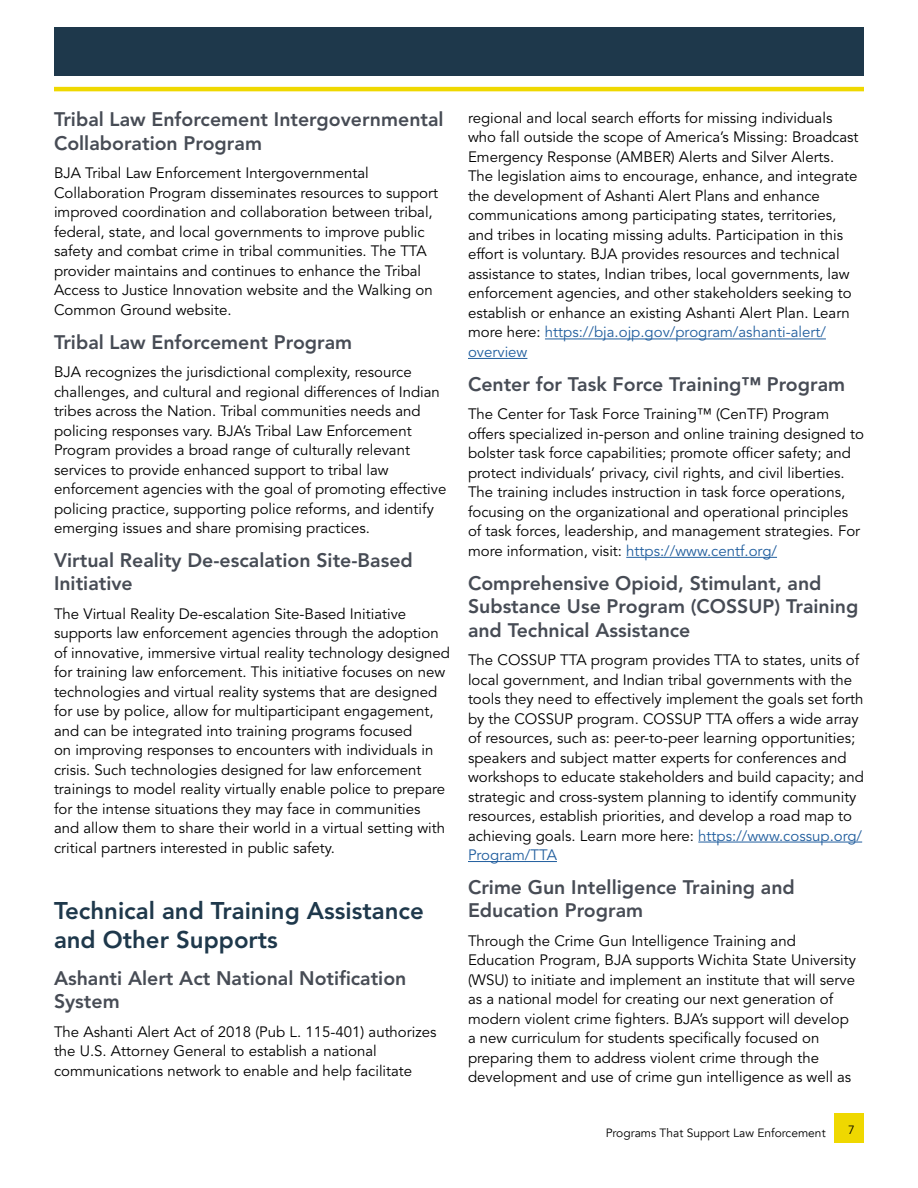
<style>
.page{position:relative;width:918px;height:1188px;background:#fff}
.page>*{position:absolute;margin:0;border:0;box-sizing:border-box;transform-origin:0 0}
.L1_Head{font:800 24px/28.8px "Avenir LT Std";color:#1e384b}
.L2_Head{font:800 19.5px/23.4px "Avenir LT Std";color:#474c55}
.body_text{font:15px/19.5px "Avenir LT Std";color:#000}
.t1{font:12px "Avenir";color:#000}
.s1{color:#215e9e}
</style>
<div class="page">
<div style="left:54px;top:27px;width:810px;height:49px;background:#1e384b"></div>
<hr style="left:54px;top:87px;width:810px;height:4px;background:#efd800">
<div style="left:834px;top:1113px;width:30px;height:30px;background:#efd800"></div>
<hr style="left:545px;top:339px;width:281px;height:1px;background:#215e9e">
<hr style="left:468px;top:358px;width:59px;height:1px;background:#215e9e">
<hr style="left:626px;top:557px;width:151px;height:1px;background:#215e9e">
<hr style="left:698px;top:842px;width:164px;height:1px;background:#215e9e">
<hr style="left:468px;top:861px;width:89px;height:1px;background:#215e9e">
<p class="L2_Head" style="left:54px;top:108px;width:391px">Tribal Law Enforcement Intergovernmental<br>Collaboration Program</p>
<p class="body_text" style="left:54px;top:164px;width:386px">BJA Tribal Law Enforcement Intergovernmental Collaboration Program disseminates resources to support improved coordination and collaboration between tribal, federal, state, and local governments to improve public safety and combat crime in tribal communities. The TTA provider maintains and continues to enhance the Tribal Access to Justice Innovation website and the Walking on Common Ground website.</p>
<p class="L2_Head" style="left:54px;top:330px;width:300px">Tribal Law Enforcement Program</p>
<p class="body_text" style="left:54px;top:363px;width:394px">BJA recognizes the jurisdictional complexity, resource challenges, and cultural and regional differences of Indian tribes across the Nation. Tribal communities needs and policing responses vary. BJA’s Tribal Law Enforcement Program provides a broad range of culturally relevant services to provide enhanced support to tribal law enforcement agencies with the goal of promoting effective policing practice, supporting police reforms, and identify emerging issues and share promising practices.</p>
<p class="L2_Head" style="left:54px;top:549px;width:360px">Virtual Reality De-escalation Site-Based<br>Initiative</p>
<p class="body_text" style="left:54px;top:604px;width:398px">The Virtual Reality De-escalation Site-Based Initiative supports law enforcement agencies through the adoption of innovative, immersive virtual reality technology designed for training law enforcement. This initiative focuses on new technologies and virtual reality systems that are designed for use by police, allow for multiparticipant engagement, and can be integrated into training programs focused<br>on improving responses to encounters with individuals in crisis. Such technologies designed for law enforcement trainings to model reality virtually enable police to prepare for the intense situations they may face in communities<br>and allow them to share their world in a virtual setting with critical partners interested in public safety.</p>
<p class="L1_Head" style="left:54px;top:897px;width:371px">Technical and Training Assistance and Other Supports</p>
<p class="L2_Head" style="left:54px;top:967px;width:354px">Ashanti Alert Act National Notification<br>System</p>
<p class="body_text" style="left:54px;top:1022px;width:384px">The Ashanti Alert Act of 2018 (Pub L. 115-401) authorizes the U.S. Attorney General to establish a national communications network to enable and help facilitate</p>
<p class="body_text" style="left:468px;top:108px;width:392px">regional and local search efforts for missing individuals who fall outside the scope of America’s Missing: Broadcast Emergency Response (AMBER) Alerts and Silver Alerts.<br>The legislation aims to encourage, enhance, and integrate the development of Ashanti Alert Plans and enhance communications among participating states, territories, and tribes in locating missing adults. Participation in this effort is voluntary. BJA provides resources and technical assistance to states, Indian tribes, local governments, law enforcement agencies, and other stakeholders seeking to establish or enhance an existing Ashanti Alert Plan. Learn more here: <span class="s1">https://bja.ojp.gov/program/ashanti-alert/ overview</span></p>
<p class="L2_Head" style="left:468px;top:372px;width:379px">Center for Task Force Training™ Program</p>
<p class="body_text" style="left:468px;top:405px;width:397px">The Center for Task Force Training™ (CenTF) Program offers specialized in-person and online training designed to bolster task force capabilities; promote officer safety; and protect individuals’ privacy, civil rights, and civil liberties.<br>The training includes instruction in task force operations, focusing on the organizational and operational principles of task forces, leadership, and management strategies. For more information, visit: <span class="s1">https://www.centf.org/</span></p>
<p class="L2_Head" style="left:468px;top:571px;width:392px">Comprehensive Opioid, Stimulant, and<br>Substance Use Program (COSSUP) Training and Technical Assistance</p>
<p class="body_text" style="left:468px;top:651px;width:397px">The COSSUP TTA program provides TTA to states, units of local government, and Indian tribal governments with the tools they need to effectively implement the goals set forth by the COSSUP program. COSSUP TTA offers a wide array of resources, such as: peer-to-peer learning opportunities; speakers and subject matter experts for conferences and workshops to educate stakeholders and build capacity; and strategic and cross-system planning to identify community resources, establish priorities, and develop a road map to achieving goals. Learn more here: <span class="s1">https://www.cossup.org/ Program/TTA</span></p>
<p class="L2_Head" style="left:468px;top:876px;width:328px">Crime Gun Intelligence Training and<br>Education Program</p>
<p class="body_text" style="left:468px;top:931px;width:390px">Through the Crime Gun Intelligence Training and Education Program, BJA supports Wichita State University (WSU) to initiate and implement an institute that will serve as a national model for creating our next generation of modern violent crime fighters. BJA’s support will develop a new curriculum for students specifically focused on preparing them to address violent crime through the development and use of crime gun intelligence as well as</p>
<p class="t1" style="left:606px;top:1126px;width:221px">Programs That Support Law Enforcement</p>
<p class="t1" style="left:848px;top:1123px;width:8px">7</p>
</div>
